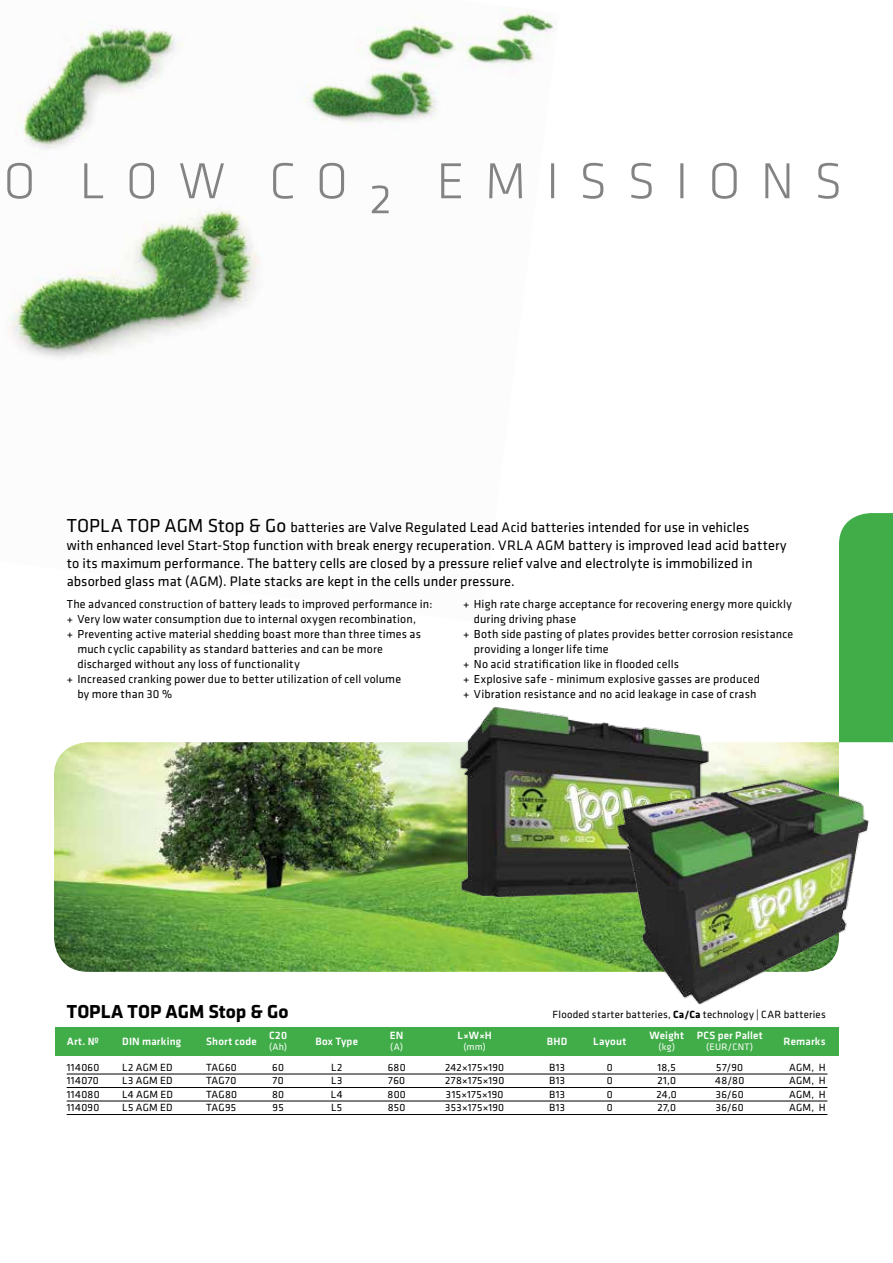
<style>
.page{position:relative;width:893px;height:1263px;background:#fff}
.page>*{position:absolute;margin:0;border:0;box-sizing:border-box;transform-origin:0 0}
.t1{font:700 19.5px "Klavika";letter-spacing:-.005em;color:#000}
.t2{font:19.5px "Klavika";color:#000}
.t3{font:14.25px/18px "Klavika";letter-spacing:.005em;color:#000}
.t4{font:12px "Klavika";letter-spacing:.015em;color:#000}
.t5{font:500 10.95px "Klavika";letter-spacing:.02em;color:#fff}
.t6{font:10.8px "Klavika";letter-spacing:.025em;color:#000}
.t7{font:9.75px "Klavika";color:#fff}
.s1{font-size:19.5px}
.s2{font-weight:700}
</style>
<div class="page">
<img style="left:54px;top:742px;width:785px;height:230px">
<img style="left:8px;top:9px;width:546px;height:349px">
<svg style="left:7px;top:163px;width:832px;height:50px"></svg>
<div style="left:839px;top:513px;width:54px;height:229px;background:#41ad49"></div>
<div style="left:55px;top:1027px;width:784px;height:28px;background:#41ad49"></div>
<hr style="left:67px;top:1074px;width:760px;height:1px;background:#000">
<hr style="left:67px;top:1087px;width:760px;height:1px;background:#000">
<hr style="left:67px;top:1101px;width:760px;height:1px;background:#000">
<hr style="left:67px;top:1114px;width:760px;height:1px;background:#000">
<img style="left:404px;top:707px;width:362px;height:231px">
<img style="left:563px;top:764px;width:306px;height:241px">
<p class="t3" style="left:67px;top:518px;width:721px;text-indent:98px"><span class="s1">AGM Stop &amp; Go</span> batteries are Valve Regulated Lead Acid batteries intended for use in vehicles<br>with enhanced level Start-Stop function with break energy recuperation. VRLA AGM battery is improved lead acid battery to its maximum performance. The battery cells are closed by a pressure relief valve and electrolyte is immobilized in absorbed glass mat (AGM). Plate stacks are kept in the cells under pressure.</p>
<p class="t4" style="left:67px;top:598px;width:367px">The advanced construction of battery leads to improved performance in:</p>
<p class="t4" style="left:67px;top:613px;width:351px">+ Very low water consumption due to internal oxygen recombination,</p>
<p class="t4" style="left:67px;top:628px;width:356px">+ Preventing active material shedding boast more than three times as</p>
<p class="t4" style="left:77px;top:643px;width:307px">much cyclic capability as standard batteries and can be more</p>
<p class="t4" style="left:77px;top:658px;width:224px">discharged without any loss of functionality</p>
<p class="t4" style="left:67px;top:673px;width:336px">+ Increased cranking power due to better utilization of cell volume</p>
<p class="t4" style="left:77px;top:688px;width:96px">by more than 30 %</p>
<h1 class="t2" style="left:67px;top:515px;width:13px">TOPLA</h1>
<h1 class="t2" style="left:127px;top:515px;width:12px">TOP</h1>
<p class="t4" style="left:463px;top:598px;width:330px">+ High rate charge acceptance for recovering energy more quickly</p>
<p class="t4" style="left:474px;top:613px;width:104px">during driving phase</p>
<p class="t4" style="left:463px;top:628px;width:331px">+ Both side pasting of plates provides better corrosion resistance</p>
<p class="t4" style="left:474px;top:643px;width:136px">providing a longer life time</p>
<p class="t4" style="left:463px;top:658px;width:217px">+ No acid stratification like in flooded cells</p>
<p class="t4" style="left:463px;top:673px;width:298px">+ Explosive safe - minimum explosive gasses are produced</p>
<p class="t4" style="left:463px;top:688px;width:295px">+ Vibration resistance and no acid leakage in case of crash</p>
<h1 class="t1" style="left:67px;top:1001px;width:223px">TOPLA TOP AGM Stop &amp; Go</h1>
<p class="t6" style="left:553px;top:1009px;width:275px">Flooded starter batteries, <span class="s2">Ca/Ca</span> technology | CAR batteries</p>
<p class="t5" style="left:67px;top:1036px;width:33px">Art. №</p>
<p class="t5" style="left:122px;top:1036px;width:61px">DIN marking</p>
<p class="t5" style="left:206px;top:1036px;width:52px">Short code</p>
<p class="t5" style="left:649px;top:1030px;width:115px">Weight PCS per Pallet</p>
<p class="t5" style="left:783px;top:1036px;width:44px">Remarks</p>
<p class="t5" style="left:269px;top:1030px;width:19px">C20</p>
<p class="t5" style="left:390px;top:1030px;width:15px">EN</p>
<p class="t5" style="left:457px;top:1030px;width:36px">L×W×H</p>
<p class="t5" style="left:315px;top:1036px;width:44px">Box Type</p>
<p class="t5" style="left:547px;top:1036px;width:22px">BHD</p>
<p class="t5" style="left:593px;top:1036px;width:35px">Layout</p>
<p class="t7" style="left:269px;top:1041px;width:20px">(Ah)</p>
<p class="t7" style="left:390px;top:1041px;width:14px">(A)</p>
<p class="t7" style="left:463px;top:1041px;width:24px">(mm)</p>
<p class="t7" style="left:658px;top:1041px;width:18px">(kg)</p>
<p class="t7" style="left:706px;top:1041px;width:49px">(EUR/CNT)</p>
<p class="t6" style="left:67px;top:1061px;width:48px">114060 L</p>
<p class="t6" style="left:128px;top:1061px;width:52px">2 AGM EDTA</p>
<p class="t6" style="left:219px;top:1061px;width:20px">G60</p>
<p class="t6" style="left:272px;top:1061px;width:39px">60 L</p>
<p class="t6" style="left:337px;top:1061px;width:7px">2</p>
<p class="t6" style="left:388px;top:1061px;width:20px">680</p>
<p class="t6" style="left:445px;top:1061px;width:61px">242×175×190</p>
<p class="t6" style="left:549px;top:1061px;width:18px">B13</p>
<p class="t6" style="left:607px;top:1061px;width:7px">0</p>
<p class="t6" style="left:657px;top:1061px;width:20px">18,5</p>
<p class="t6" style="left:716px;top:1061px;width:55px">57/90 A</p>
<p class="t6" style="left:796px;top:1061px;width:31px">GM, H</p>
<p class="t6" style="left:67px;top:1075px;width:48px">114070 L</p>
<p class="t6" style="left:128px;top:1075px;width:52px">3 AGM EDTA</p>
<p class="t6" style="left:219px;top:1075px;width:19px">G70</p>
<p class="t6" style="left:273px;top:1075px;width:39px">70 L</p>
<p class="t6" style="left:337px;top:1075px;width:7px">3</p>
<p class="t6" style="left:388px;top:1075px;width:18px">760</p>
<p class="t6" style="left:445px;top:1075px;width:61px">278×175×190</p>
<p class="t6" style="left:549px;top:1075px;width:18px">B13</p>
<p class="t6" style="left:607px;top:1075px;width:7px">0</p>
<p class="t6" style="left:657px;top:1075px;width:20px">21,0</p>
<p class="t6" style="left:715px;top:1075px;width:56px">48/80 A</p>
<p class="t6" style="left:796px;top:1075px;width:31px">GM, H</p>
<p class="t6" style="left:67px;top:1088px;width:48px">114080 L</p>
<p class="t6" style="left:128px;top:1088px;width:53px">4 AGM EDTA</p>
<p class="t6" style="left:219px;top:1088px;width:20px">G80</p>
<p class="t6" style="left:272px;top:1088px;width:39px">80 L</p>
<p class="t6" style="left:337px;top:1088px;width:7px">4</p>
<p class="t6" style="left:387px;top:1088px;width:20px">800</p>
<p class="t6" style="left:446px;top:1088px;width:59px">315×175×190</p>
<p class="t6" style="left:549px;top:1088px;width:18px">B13</p>
<p class="t6" style="left:607px;top:1088px;width:7px">0</p>
<p class="t6" style="left:656px;top:1088px;width:22px">24,0</p>
<p class="t6" style="left:716px;top:1088px;width:55px">36/60 A</p>
<p class="t6" style="left:796px;top:1088px;width:31px">GM, H</p>
<p class="t6" style="left:67px;top:1102px;width:48px">114090 L</p>
<p class="t6" style="left:128px;top:1102px;width:52px">5 AGM EDTA</p>
<p class="t6" style="left:219px;top:1102px;width:19px">G95</p>
<p class="t6" style="left:273px;top:1102px;width:39px">95 L</p>
<p class="t6" style="left:337px;top:1102px;width:7px">5</p>
<p class="t6" style="left:388px;top:1102px;width:19px">850</p>
<p class="t6" style="left:445px;top:1102px;width:60px">353×175×190</p>
<p class="t6" style="left:549px;top:1102px;width:18px">B13</p>
<p class="t6" style="left:607px;top:1102px;width:7px">0</p>
<p class="t6" style="left:657px;top:1102px;width:20px">27,0</p>
<p class="t6" style="left:716px;top:1102px;width:55px">36/60 A</p>
<p class="t6" style="left:796px;top:1102px;width:31px">GM, H</p>
</div>
